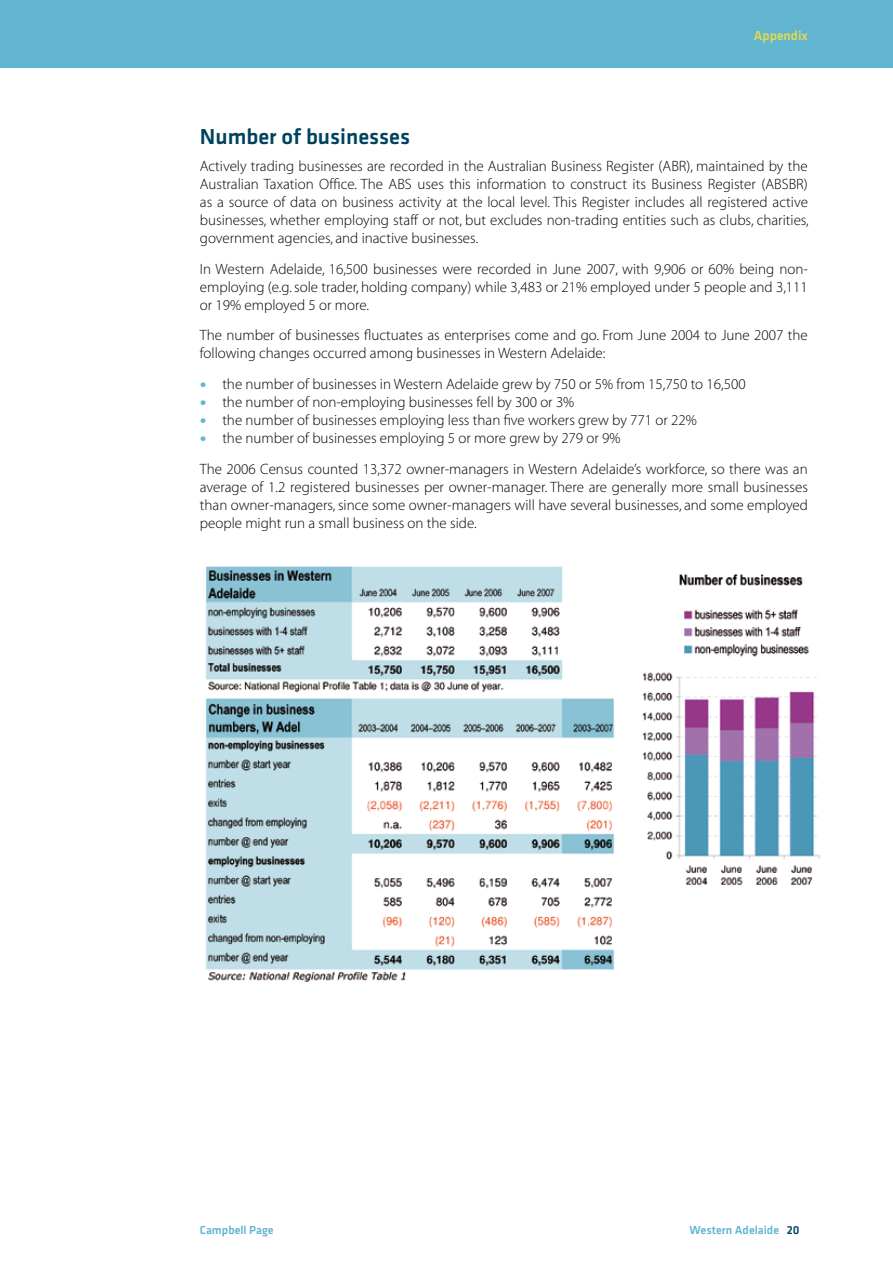
<style>
.page{position:relative;width:893px;height:1263px;background:#fff}
.page>*{position:absolute;margin:0;border:0;box-sizing:border-box;transform-origin:0 0}
.t1{font:500 22.5px "Klavika Basic";color:#00435f}
.t2{font:15px/18px "Myriad MM 215 600";color:#000;text-align:justify}
.t3{font:500 13.5px "Klavika Basic";color:#e3db4a}
.t4{font:500 12px "Klavika Basic";color:#62b5d0}
.s1{font-size:27px;color:#62b5d0}
.s2{color:#00435f}
</style>
<div class="page">
<div style="left:0;top:0;width:893px;height:67px;background:#62b5d0"></div>
<img style="left:206px;top:566px;width:408px;height:416px">
<img style="left:642px;top:573px;width:178px;height:313px">
<p class="t3" style="left:754px;top:26px;width:56px">Appendix</p>
<h1 class="t1" style="left:200px;top:122px;width:212px">Number of businesses</h1>
<p class="t2" style="left:200px;top:158px;width:611px">Actively trading businesses are recorded in the Australian Business Register (ABR), maintained by the Australian Taxation Office. The ABS uses this information to construct its Business Register (ABSBR) as a source of data on business activity at the local level. This Register includes all registered active businesses, whether employing staff or not, but excludes non-trading entities such as clubs, charities, government agencies, and inactive businesses.</p>
<p class="t2" style="left:200px;top:260px;width:610px">In Western Adelaide, 16,500 businesses were recorded in June 2007, with 9,906 or 60% being non&shy;employing (e.g. sole trader, holding company) while 3,483 or 21% employed under 5 people and 3,111 or 19% employed 5 or more.</p>
<p class="t2" style="left:200px;top:327px;width:609px">The number of businesses fluctuates as enterprises come and go. From June 2004 to June 2007 the following changes occurred among businesses in Western Adelaide:</p>
<p class="t2" style="left:200px;top:376px;width:547px"><span class="s1">•</span> the number of businesses in Western Adelaide grew by 750 or 5% from 15,750 to 16,500</p>
<p class="t2" style="left:200px;top:394px;width:377px"><span class="s1">•</span> the number of non-employing businesses fell by 300 or 3%</p>
<p class="t2" style="left:200px;top:412px;width:499px"><span class="s1">•</span> the number of businesses employing less than five workers grew by 771 or 22%</p>
<p class="t2" style="left:200px;top:424px;width:609px;line-height:30.8px"><span class="s1">•</span> the number of businesses employing 5 or more grew by 279 or 9%<br>The 2006 Census counted 13,372 owner-managers in Western Adelaide’s workforce, so there was an</p>
<p class="t2" style="left:200px;top:479px;width:610px">average of 1.2 registered businesses per owner-manager. There are generally more small businesses than owner-managers, since some owner-managers will have several businesses, and some employed people might run a small business on the side.</p>
<p class="t4" style="left:200px;top:1221px;width:75px">Campbell Page</p>
<p class="t4" style="left:690px;top:1221px;width:111px">Western Adelaide <span class="s2">20</span></p>
</div>
